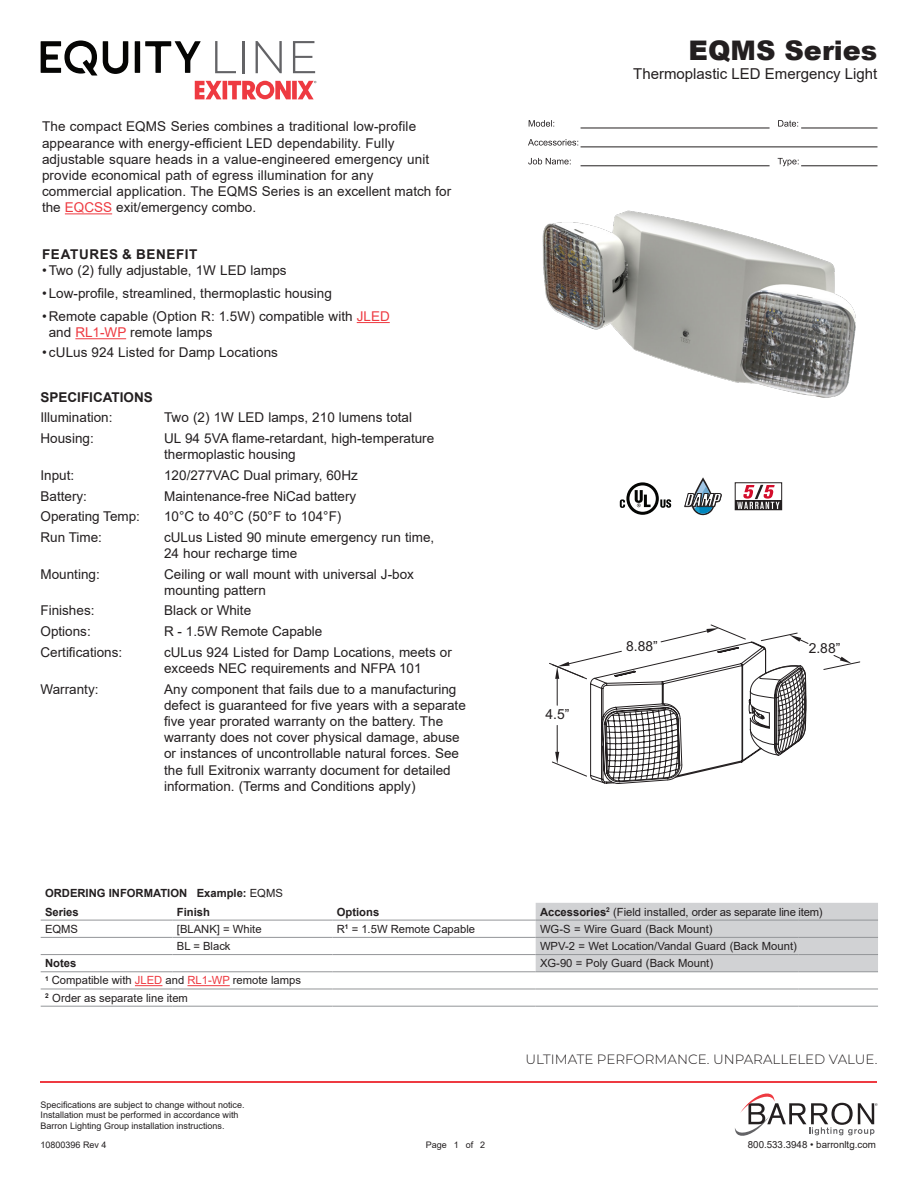
<style>
.page{position:relative;width:918px;height:1188px;background:#fff}
.page>*{position:absolute;margin:0;border:0;box-sizing:border-box;transform-origin:0 0}
.t1{font:900 27px "Arial";color:#231f20}
.t2{font:15px "Arial";color:#231f20}
.t3{font:13.8px "Arial";color:#231f20}
.Body_Text{font:13.5px/16.2px "Arial";color:#231f20}
.Features_Bullets{font:13.5px/16.2px "Arial";color:#231f20}
.t4{font:300 13.5px "Montserrat";color:#231f20}
.t5{font:700 13.5px "Arial";letter-spacing:.045em;color:#231f20}
.t6{font:700 13.5px "Arial";color:#231f20}
.Body_Text-2{font:11.25px "Arial";color:#231f20}
.t7{font:700 11.25px "Arial";color:#231f20}
.Body_Text-3{font:11.25px "Arial";letter-spacing:-.02em;color:#231f20}
.t8{font:9.75px "Arial";color:#231f20}
.t9{font:9px/10.8px "Arial";color:#231f20}
.s1{color:#ee3a41}
.s2{font-weight:400}
.s3{font-weight:700}
</style>
<div class="page">
<hr style="left:40px;top:1081px;width:838px;height:2px;background:#ee3a41">
<svg style="left:735px;top:1093px;width:143px;height:43px"></svg>
<svg style="left:778px;top:158px;width:21px;height:8px"></svg>
<svg style="left:528px;top:158px;width:43px;height:6px"></svg>
<svg style="left:528px;top:139px;width:50px;height:7px"></svg>
<svg style="left:778px;top:120px;width:20px;height:7px"></svg>
<svg style="left:529px;top:120px;width:25px;height:7px"></svg>
<hr style="left:581px;top:128px;width:189px;height:1px;background:#231f20">
<hr style="left:581px;top:147px;width:297px;height:1px;background:#231f20">
<hr style="left:581px;top:166px;width:189px;height:1px;background:#231f20">
<hr style="left:801px;top:128px;width:77px;height:1px;background:#231f20">
<hr style="left:801px;top:166px;width:77px;height:1px;background:#231f20">
<svg style="left:195px;top:81px;width:121px;height:18px"></svg>
<svg style="left:215px;top:41px;width:21px;height:32px"></svg>
<hr style="left:242px;top:41px;width:2px;height:32px;background:#636366">
<svg style="left:256px;top:41px;width:26px;height:32px"></svg>
<svg style="left:293px;top:41px;width:22px;height:32px"></svg>
<svg style="left:41px;top:41px;width:56px;height:35px"></svg>
<svg style="left:103px;top:41px;width:25px;height:33px"></svg>
<div style="left:135px;top:41px;width:5px;height:32px;background:#050504"></div>
<svg style="left:145px;top:41px;width:56px;height:32px"></svg>
<hr style="left:357px;top:322px;width:33px;height:1px;background:#ee3a41">
<hr style="left:75px;top:338px;width:51px;height:1px;background:#ee3a41">
<svg style="left:549px;top:625px;width:311px;height:159px"></svg>
<div style="left:536px;top:903px;width:342px;height:68px;background:#d1d2d4"></div>
<hr style="left:41px;top:920px;width:132px;height:1px;background:#939598">
<hr style="left:173px;top:920px;width:159px;height:1px;background:#939598">
<hr style="left:332px;top:920px;width:204px;height:1px;background:#939598">
<hr style="left:536px;top:920px;width:262px;height:1px;background:#939598">
<hr style="left:798px;top:920px;width:80px;height:1px;background:#939598">
<hr style="left:41px;top:937px;width:132px;height:1px;background:#939598">
<hr style="left:173px;top:937px;width:159px;height:1px;background:#939598">
<hr style="left:332px;top:937px;width:204px;height:1px;background:#939598">
<hr style="left:536px;top:937px;width:262px;height:1px;background:#939598">
<hr style="left:798px;top:937px;width:80px;height:1px;background:#939598">
<hr style="left:41px;top:954px;width:132px;height:1px;background:#939598">
<hr style="left:173px;top:954px;width:159px;height:1px;background:#939598">
<hr style="left:332px;top:954px;width:204px;height:1px;background:#939598">
<hr style="left:536px;top:954px;width:262px;height:1px;background:#939598">
<hr style="left:798px;top:954px;width:80px;height:1px;background:#939598">
<hr style="left:41px;top:971px;width:132px;height:1px;background:#939598">
<hr style="left:173px;top:971px;width:159px;height:1px;background:#939598">
<hr style="left:332px;top:971px;width:204px;height:1px;background:#939598">
<hr style="left:536px;top:971px;width:262px;height:1px;background:#939598">
<hr style="left:798px;top:971px;width:80px;height:1px;background:#939598">
<hr style="left:41px;top:989px;width:132px;height:1px;background:#939598">
<hr style="left:173px;top:989px;width:159px;height:1px;background:#939598">
<hr style="left:332px;top:989px;width:204px;height:1px;background:#939598">
<hr style="left:536px;top:989px;width:262px;height:1px;background:#939598">
<hr style="left:798px;top:989px;width:80px;height:1px;background:#939598">
<hr style="left:41px;top:1006px;width:132px;height:1px;background:#939598">
<hr style="left:173px;top:1006px;width:159px;height:1px;background:#939598">
<hr style="left:332px;top:1006px;width:204px;height:1px;background:#939598">
<hr style="left:536px;top:1006px;width:262px;height:1px;background:#939598">
<hr style="left:798px;top:1006px;width:80px;height:1px;background:#939598">
<svg style="left:135px;top:985px;width:27px;height:1px"></svg>
<hr style="left:187px;top:985px;width:43px;height:1px;background:#ee3a41">
<img style="left:542px;top:210px;width:314px;height:188px">
<div style="left:735px;top:482px;width:47px;height:28px;border:1px solid #231f20"></div>
<svg style="left:737px;top:485px;width:43px;height:24px"></svg>
<svg style="left:685px;top:477px;width:36px;height:38px"></svg>
<svg style="left:620px;top:482px;width:51px;height:33px"></svg>
<hr style="left:65px;top:213px;width:47px;height:1px;background:#ee3a41">
<p class="Body_Text" style="left:42px;top:119px;width:411px">The compact EQMS Series combines a traditional low-profile appearance with energy-efficient LED dependability. Fully adjustable square heads in a value-engineered emergency unit provide economical path of egress illumination for any<br>commercial application. The EQMS Series is an excellent match for the <span class="s1">EQCSS</span> exit/emergency combo.</p>
<p class="t5" style="left:42px;top:245px;width:157px">FEATURES &amp; BENEFIT</p>
<p class="Body_Text" style="left:42px;top:262px;width:246px">•Two (2) fully adjustable, 1W LED lamps</p>
<p class="Body_Text" style="left:42px;top:285px;width:291px">• Low-profile, streamlined, thermoplastic housing</p>
<p class="Body_Text" style="left:49px;top:308px;width:343px;text-indent:-7px">• Remote capable (Option R: 1.5W) compatible with <span class="s1">JLED </span>and <span class="s1">RL1-WP</span> remote lamps</p>
<p class="Body_Text" style="left:42px;top:344px;width:238px">• cULus 924 Listed for Damp Locations</p>
<p class="t6" style="left:40px;top:388px;width:114px">SPECIFICATIONS</p>
<p class="Body_Text" style="left:40px;top:410px;width:74px">Illumination:</p>
<p class="Features_Bullets" style="left:164px;top:410px;width:249px">Two (2) 1W LED lamps, 210 lumens total</p>
<p class="Body_Text" style="left:40px;top:430px;width:55px">Housing:</p>
<p class="Features_Bullets" style="left:164px;top:430px;width:272px">UL 94 5VA flame-retardant, high-temperature thermoplastic housing</p>
<p class="Body_Text" style="left:40px;top:467px;width:35px">Input:</p>
<p class="Body_Text" style="left:164px;top:467px;width:195px">120/277VAC Dual primary, 60Hz</p>
<p class="Body_Text" style="left:40px;top:488px;width:48px">Battery:</p>
<p class="Features_Bullets" style="left:164px;top:488px;width:194px">Maintenance-free NiCad battery</p>
<p class="Body_Text" style="left:40px;top:508px;width:101px">Operating Temp:</p>
<p class="Body_Text" style="left:164px;top:508px;width:179px">10°C to 40°C (50°F to 104°F)</p>
<p class="Body_Text" style="left:40px;top:529px;width:63px">Run Time:</p>
<p class="Features_Bullets" style="left:164px;top:529px;width:272px">cULus Listed 90 minute emergency run time,<br>24 hour recharge time</p>
<p class="Body_Text" style="left:40px;top:566px;width:61px">Mounting:</p>
<p class="Body_Text" style="left:164px;top:566px;width:251px">Ceiling or wall mount with universal J-box mounting pattern</p>
<p class="Body_Text" style="left:40px;top:603px;width:56px">Finishes:</p>
<p class="Body_Text" style="left:164px;top:603px;width:89px">Black or White</p>
<p class="Body_Text" style="left:40px;top:623px;width:52px">Options:</p>
<p class="Body_Text" style="left:164px;top:623px;width:160px">R - 1.5W Remote Capable</p>
<p class="Body_Text" style="left:40px;top:644px;width:83px">Certifications:</p>
<p class="Body_Text" style="left:164px;top:644px;width:289px">cULus 924 Listed for Damp Locations, meets or exceeds NEC requirements and NFPA 101</p>
<p class="Body_Text" style="left:40px;top:681px;width:60px">Warranty:</p>
<p class="Body_Text" style="left:164px;top:681px;width:303px">Any component that fails due to a manufacturing defect is guaranteed for five years with a separate five year prorated warranty on the battery. The warranty does not cover physical damage, abuse or instances of uncontrollable natural forces. See the full Exitronix warranty document for detailed information. (Terms and Conditions apply)</p>
<p class="t1" style="left:689px;top:31px;width:190px">EQMS Series</p>
<p class="t2" style="left:633px;top:64px;width:246px">Thermoplastic LED Emergency Light</p>
<p class="t3" style="left:545px;top:705px;width:25px">4.5”</p>
<p class="t3" style="left:626px;top:637px;width:33px">8.88”</p>
<p class="t3" style="left:809px;top:639px;width:33px">2.88”</p>
<p class="t7" style="left:45px;top:885px;width:239px">ORDERING INFORMATION Example: <span class="s2">EQMS</span></p>
<p class="t7" style="left:45px;top:904px;width:35px">Series</p>
<p class="t7" style="left:177px;top:904px;width:35px">Finish</p>
<p class="t7" style="left:337px;top:904px;width:44px">Options</p>
<p class="Body_Text-3" style="left:540px;top:904px;width:284px"><span class="s3">Accessories</span><sup>2</sup> (Field installed, order as separate line item)</p>
<p class="Body_Text-2" style="left:45px;top:921px;width:35px">EQMS</p>
<p class="Body_Text-2" style="left:177px;top:921px;width:86px">[BLANK] = White</p>
<p class="Body_Text-2" style="left:337px;top:921px;width:140px">R<sup>1</sup> = 1.5W Remote Capable</p>
<p class="Body_Text-2" style="left:540px;top:921px;width:174px">WG-S = Wire Guard (Back Mount)</p>
<p class="Body_Text-2" style="left:177px;top:938px;width:55px">BL = Black</p>
<p class="Body_Text-2" style="left:540px;top:938px;width:258px">WPV-2 = Wet Location/Vandal Guard (Back Mount)</p>
<p class="t7" style="left:45px;top:955px;width:33px">Notes</p>
<p class="Body_Text-2" style="left:540px;top:956px;width:175px">XG-90 = Poly Guard (Back Mount)</p>
<p class="Body_Text-2" style="left:45px;top:973px;width:258px"><sup>1</sup> Compatible with <span class="s1">JLED</span> and <span class="s1">RL1-WP</span> remote lamps</p>
<p class="Body_Text-2" style="left:45px;top:990px;width:144px"><sup>2</sup> Order as separate line item</p>
<p class="t4" style="left:526px;top:1050px;width:353px">ULTIMATE PERFORMANCE. UNPARALLELED VALUE.</p>
<p class="t9" style="left:40px;top:1099px;width:206px">Specifications are subject to change without notice.<br>Installation must be performed in accordance with<br>Barron Lighting Group installation instructions.</p>
<p class="t9" style="left:40px;top:1139px;width:68px">10800396 Rev 4</p>
<p class="t9" style="left:426px;top:1139px;width:61px">Page 1 of 2</p>
<p class="t8" style="left:748px;top:1138px;width:130px">800.533.3948 • barronltg.com</p>
</div>
